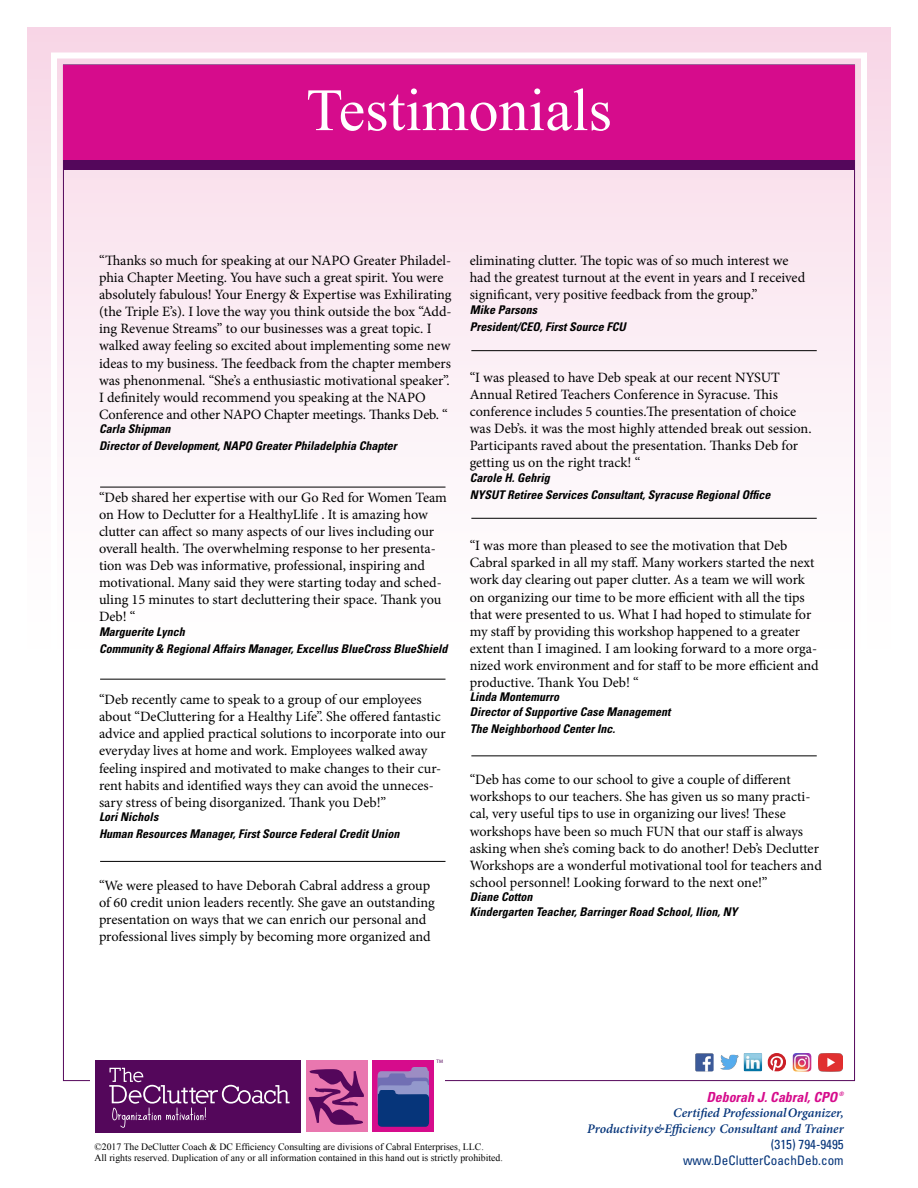
<style>
.page{position:relative;width:918px;height:1188px;background:#fff}
.page>*{position:absolute;margin:0;border:0;box-sizing:border-box;transform-origin:0 0}
.t1{font:60px "Times New Roman";color:#fff}
.t2{font:14.25px/17.1px "Minion Pro";letter-spacing:-.005em;color:#000}
.t3{font:italic 700 condensed 13.8px "Univers";color:#d60c8c}
.t4{font:italic 600 13.2px/15.8px "Minion Pro";letter-spacing:-.005em;color:#06357a;text-align:right}
.t5{font:condensed 13.2px/15.8px "Univers";color:#06357a;text-align:right}
.t6{font:italic 700 condensed 12px/17.1px "Univers";color:#000}
.t7{font:9.75px/11.7px "Times New Roman";color:#000}
.t8{font:italic 700 condensed 6px "Univers";color:#d60c8c}
.t9{font:4.95px "Myriad Pro";color:#54075b}
</style>
<div class="page">
<div style="left:27px;top:27px;width:864px;height:629px;background:linear-gradient(to bottom,#f8d9e8,#feffff)"></div>
<div style="left:95px;top:1060px;width:206px;height:72px;background:#54075b"></div>
<div style="left:306px;top:1060px;width:62px;height:72px;background:#e977af"></div>
<svg style="left:309px;top:1069px;width:55px;height:56px"></svg>
<svg style="left:109px;top:1068px;width:181px;height:60px"></svg>
<div style="left:372px;top:1060px;width:62px;height:72px;background:#d60c8c"></div>
<svg style="left:377px;top:1067px;width:52px;height:60px;background:#465196"></svg>
<hr style="left:100px;top:487px;width:346px;height:1px;background:#000">
<hr style="left:100px;top:679px;width:346px;height:1px;background:#000">
<hr style="left:100px;top:861px;width:346px;height:1px;background:#000">
<hr style="left:471px;top:350px;width:346px;height:1px;background:#000">
<hr style="left:471px;top:518px;width:346px;height:1px;background:#000">
<hr style="left:471px;top:755px;width:346px;height:1px;background:#000">
<div style="left:64px;top:65px;width:791px;height:99px;background:#d60c8c"></div>
<div style="left:63px;top:160px;width:792px;height:10px;background:#54075b"></div>
<img style="left:695px;top:1053px;width:19px;height:19px">
<img style="left:720px;top:1055px;width:19px;height:15px">
<img style="left:744px;top:1053px;width:18px;height:18px">
<svg style="left:768px;top:1053px;width:18px;height:19px"></svg>
<img style="left:793px;top:1053px;width:18px;height:19px">
<img style="left:818px;top:1053px;width:24px;height:19px">
<h1 class="t1" style="left:306px;top:70px;width:307px">Testimonials</h1>
<p class="t2" style="left:99px;top:252px;width:354px">“Thanks so much for speaking at our NAPO Greater Philadel&shy;phia Chapter Meeting. You have such a great spirit. You were absolutely fabulous! Your Energy &amp; Expertise was Exhilirating (the Triple E’s). I love the way you think outside the box “Add&shy;ing Revenue Streams” to our businesses was a great topic. I walked away feeling so excited about implementing some new ideas to my business. The feedback from the chapter members was phenonmenal. “She’s a enthusiastic motivational speaker”.<br>I definitely would recommend you speaking at the NAPO Conference and other NAPO Chapter meetings. Thanks Deb. “</p>
<p class="t6" style="left:99px;top:420px;width:299px">Carla Shipman<br>Director of Development, NAPO Greater Philadelphia Chapter</p>
<p class="t2" style="left:99px;top:489px;width:349px">“Deb shared her expertise with our Go Red for Women Team on How to Declutter for a HealthyLlife . It is amazing how clutter can affect so many aspects of our lives including our overall health. The overwhelming response to her presenta&shy;tion was Deb was informative, professional, inspiring and motivational. Many said they were starting today and sched&shy;uling 15 minutes to start decluttering their space. Thank you Deb! “</p>
<p class="t6" style="left:99px;top:623px;width:350px">Marguerite Lynch<br>Community &amp; Regional Affairs Manager, Excellus BlueCross BlueShield</p>
<p class="t2" style="left:99px;top:691px;width:348px">“Deb recently came to speak to a group of our employees about “DeCluttering for a Healthy Life”. She offered fantastic advice and applied practical solutions to incorporate into our everyday lives at home and work. Employees walked away feeling inspired and motivated to make changes to their cur&shy;rent habits and identified ways they can avoid the unneces&shy;sary stress of being disorganized. Thank you Deb!”</p>
<p class="t6" style="left:99px;top:808px;width:302px">Lori Nichols<br>Human Resources Manager, First Source Federal Credit Union</p>
<p class="t2" style="left:99px;top:876px;width:337px">“We were pleased to have Deborah Cabral address a group of 60 credit union leaders recently. She gave an outstanding presentation on ways that we can enrich our personal and professional lives simply by becoming more organized and</p>
<p class="t2" style="left:470px;top:252px;width:337px">eliminating clutter. The topic was of so much interest we had the greatest turnout at the event in years and I received significant, very positive feedback from the group.”</p>
<p class="t6" style="left:470px;top:301px;width:157px">Mike Parsons<br>President/CEO, First Source FCU</p>
<p class="t2" style="left:470px;top:369px;width:343px">“I was pleased to have Deb speak at our recent NYSUT Annual Retired Teachers Conference in Syracuse. This conference includes 5 counties.The presentation of choice was Deb’s. it was the most highly attended break out session.<br>Participants raved about the presentation. Thanks Deb for getting us on the right track! “</p>
<p class="t6" style="left:470px;top:469px;width:302px">Carole H. Gehrig<br>NYSUT Retiree Services Consultant, Syracuse Regional Office</p>
<p class="t2" style="left:470px;top:537px;width:351px">“I was more than pleased to see the motivation that Deb Cabral sparked in all my staff. Many workers started the next work day clearing out paper clutter. As a team we will work on organizing our time to be more efficient with all the tips that were presented to us. What I had hoped to stimulate for my staff by providing this workshop happened to a greater extent than I imagined. I am looking forward to a more orga&shy;nized work environment and for staff to be more efficient and productive. Thank You Deb! “</p>
<p class="t6" style="left:470px;top:690px;width:202px;line-height:14.4px">Linda Montemurro<br>Director of Supportive Case Management</p>
<p class="t6" style="left:470px;top:720px;width:147px">The Neighborhood Center Inc.</p>
<p class="t2" style="left:470px;top:771px;width:354px">“Deb has come to our school to give a couple of different workshops to our teachers. She has given us so many practi&shy;cal, very useful tips to use in organizing our lives! These workshops have been so much FUN that our staff is always asking when she’s coming back to do another! Deb’s Declutter Workshops are a wonderful motivational tool for teachers and school personnel! Looking forward to the next one!”</p>
<p class="t6" style="left:470px;top:890px;width:269px;line-height:14.4px">Diane Cotton<br>Kindergarten Teacher, Barringer Road School, Ilion, NY</p>
<p class="t9" style="left:437px;top:1059px;width:8px">TM</p>
<p class="t7" style="left:94px;top:1140px;width:410px">©2017 The DeClutter Coach &amp; DC Efficiency Consulting are divisions of Cabral Enterprises, LLC.<br>All rights reserved. Duplication of any or all information contained in this hand out is strictly prohibited.</p>
<p class="t3" style="left:706px;top:1088px;width:133px">Deborah J. Cabral, CPO</p>
<p class="t8" style="left:839px;top:1090px;width:6px">®</p>
<p class="t4" style="left:587px;top:1105px;width:258px">Certified Professional Organizer,<br>Productivity &amp; Efficiency Consultant and Trainer</p>
<p class="t5" style="left:683px;top:1136px;width:162px">(315) 794-9495 www.DeClutterCoachDeb.com</p>
</div>
